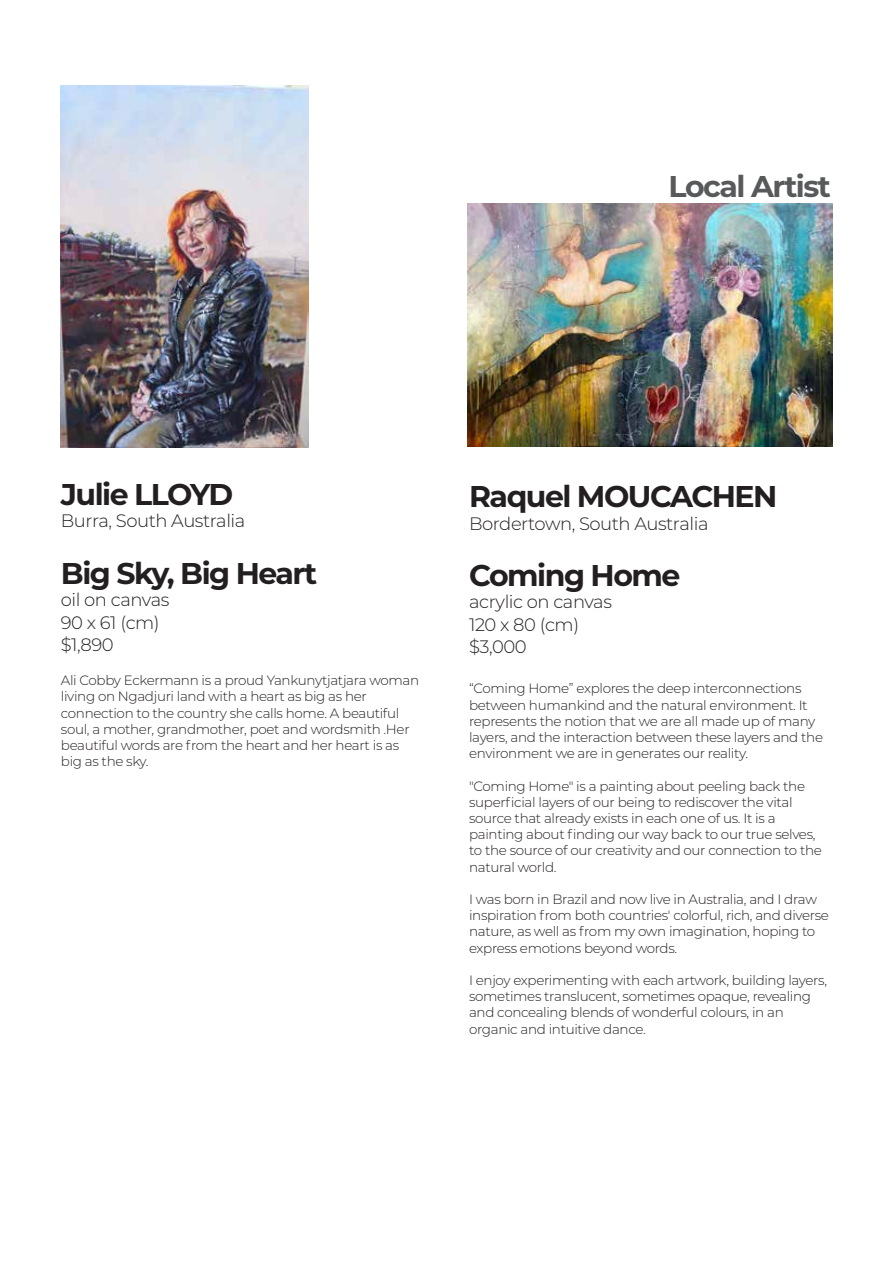
<style>
.page{position:relative;width:893px;height:1263px;background:#fff}
.page>*{position:absolute;margin:0;border:0;box-sizing:border-box;transform-origin:0 0}
.t1{font:700 30px "Montserrat";letter-spacing:-.05em;color:#231f20}
.t2{font:700 30px "Montserrat";letter-spacing:-.05em;color:#58595b}
.t3{font:300 18px/22.5px "Montserrat";letter-spacing:-.025em;color:#231f20}
.t4{font:300 13.5px/16.2px "Montserrat";letter-spacing:-.025em;color:#231f20}
</style>
<div class="page">
<img style="left:60px;top:85px;width:249px;height:363px">
<img style="left:467px;top:204px;width:366px;height:243px">
<h1 class="t2" style="left:669px;top:165px;width:164px">Local Artist</h1>
<h1 class="t1" style="left:61px;top:473px;width:174px">Julie LLOYD</h1>
<h2 class="t3" style="left:61px;top:509px;width:186px">Burra, South Australia</h2>
<h1 class="t1" style="left:61px;top:551px;width:258px">Big Sky, Big Heart</h1>
<h2 class="t3" style="left:61px;top:588px;width:110px">oil on canvas<br>90 x 61 (cm) $1,890</h2>
<p class="t4" style="left:61px;top:672px;width:360px">Ali Cobby Eckermann is a proud Yankunytjatjara woman living on Ngadjuri land with a heart as big as her connection to the country she calls home. A beautiful soul, a mother, grandmother, poet and wordsmith .Her beautiful words are from the heart and her heart is as big as the sky.</p>
<h1 class="t1" style="left:469px;top:475px;width:310px">Raquel MOUCACHEN</h1>
<h2 class="t3" style="left:469px;top:511px;width:241px">Bordertown, South Australia</h2>
<h1 class="t1" style="left:469px;top:553px;width:213px">Coming Home</h1>
<h2 class="t3" style="left:469px;top:590px;width:144px">acrylic on canvas<br>120 x 80 (cm) $3,000</h2>
<p class="t4" style="left:469px;top:680px;width:355px">“Coming Home” explores the deep interconnections between humankind and the natural environment. It represents the notion that we are all made up of many layers, and the interaction between these layers and the environment we are in generates our reality.</p>
<p class="t4" style="left:469px;top:777px;width:354px">"Coming Home" is a painting about peeling back the superficial layers of our being to rediscover the vital source that already exists in each one of us. It is a painting about finding our way back to our true selves, to the source of our creativity and our connection to the natural world.</p>
<p class="t4" style="left:469px;top:891px;width:361px">I was born in Brazil and now live in Australia, and I draw inspiration from both countries' colorful, rich, and diverse nature, as well as from my own imagination, hoping to express emotions beyond words.</p>
<p class="t4" style="left:469px;top:972px;width:359px">I enjoy experimenting with each artwork, building layers, sometimes translucent, sometimes opaque, revealing and concealing blends of wonderful colours, in an organic and intuitive dance.</p>
</div>
